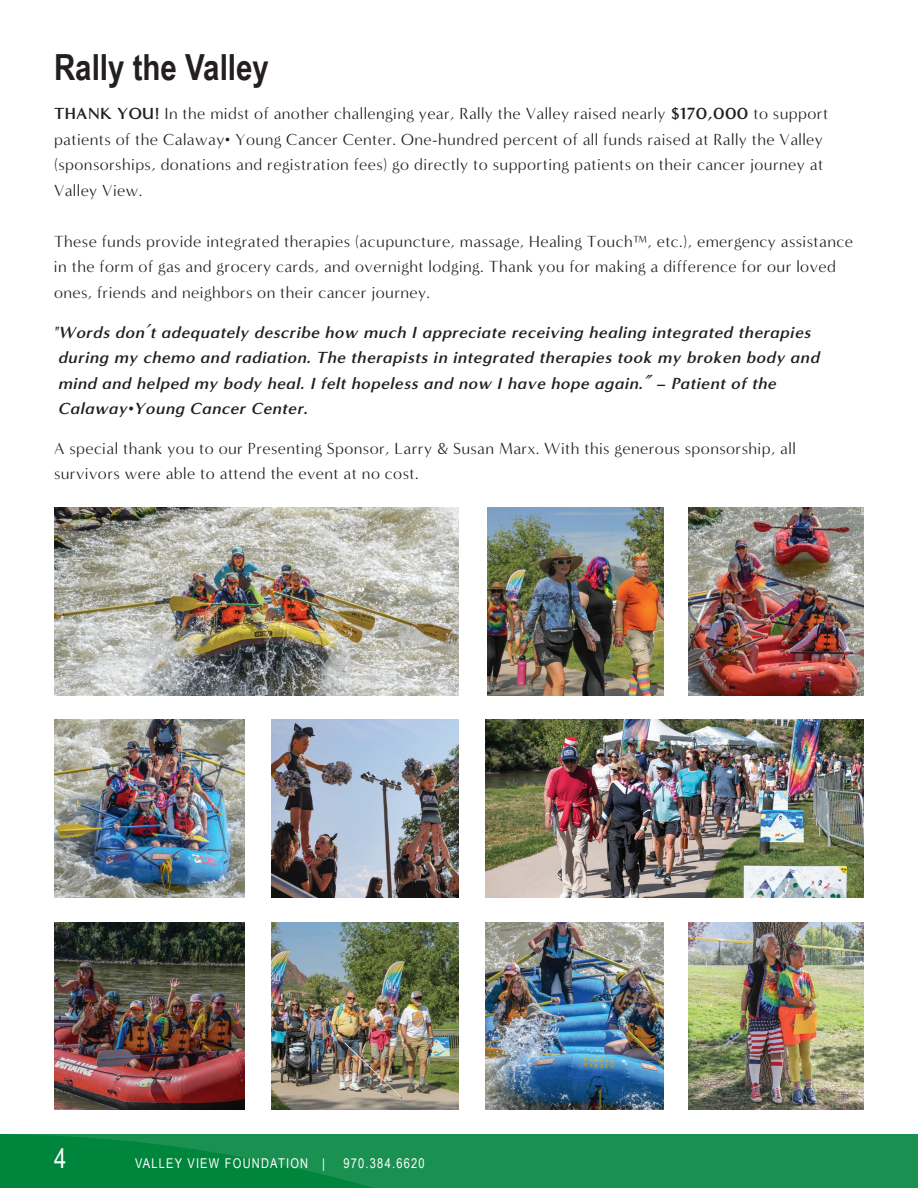
<style>
.page{position:relative;width:918px;height:1188px;background:#fff}
.page>*{position:absolute;margin:0;border:0;box-sizing:border-box;transform-origin:0 0}
.t1{font:700 36px "Arial Narrow";color:#231f20}
.t2{font:27px "Arial Narrow";color:#fff}
.t3{font:16.5px/25.5px "Minerva Modern";letter-spacing:.025em;color:#231f20}
.t4{font:italic 700 16.5px/25.5px "Minerva Modern";letter-spacing:.025em;color:#231f20}
.t5{font:13.5px "Arial Narrow";letter-spacing:.09em;color:#fff}
.s1{font-weight:700}
</style>
<div class="page">
<div style="left:0;top:1134px;width:918px;height:54px;background:#1a9150"></div>
<img style="left:54px;top:720px;width:190px;height:178px">
<img style="left:54px;top:508px;width:405px;height:188px">
<img style="left:271px;top:720px;width:188px;height:178px">
<img style="left:54px;top:922px;width:190px;height:188px">
<img style="left:271px;top:922px;width:188px;height:188px">
<img style="left:487px;top:508px;width:176px;height:188px">
<img style="left:689px;top:508px;width:175px;height:188px">
<img style="left:486px;top:922px;width:177px;height:188px">
<img style="left:689px;top:922px;width:175px;height:188px">
<img style="left:486px;top:720px;width:378px;height:178px">
<svg style="left:0;top:1134px;width:373px;height:54px"></svg>
<h1 class="t1" style="left:54px;top:40px;width:216px">Rally the Valley</h1>
<p class="t3" style="left:54px;top:101px;width:776px"><span class="s1">THANK YOU!</span> In the midst of another challenging year, Rally the Valley raised nearly <span class="s1">$170,000</span> to support patients of the Calaway• Young Cancer Center. One-hundred percent of all funds raised at Rally the Valley (sponsorships, donations and registration fees) go directly to supporting patients on their cancer journey at Valley View.</p>
<p class="t3" style="left:54px;top:229px;width:800px">These funds provide integrated therapies (acupuncture, massage, Healing Touch™, etc.), emergency assistance in the form of gas and grocery cards, and overnight lodging. Thank you for making a difference for our loved ones, friends and neighbors on their cancer journey.</p>
<p class="t4" style="left:53px;top:319px;width:768px">"Words don’t adequately describe how much I appreciate receiving healing integrated therapies during my chemo and radiation. The therapists in integrated therapies took my broken body and mind and helped my body heal. I felt hopeless and now I have hope again.” – Patient of the Calaway•Young Cancer Center.</p>
<p class="t3" style="left:54px;top:436px;width:743px">A special thank you to our Presenting Sponsor, Larry &amp; Susan Marx. With this generous sponsorship, all survivors were able to attend the event at no cost.</p>
<h2 class="t2" style="left:54px;top:1138px;width:14px">4</h2>
<p class="t5" style="left:135px;top:1153px;width:192px">VALLEY VIEW FOUNDATION |</p>
<p class="t5" style="left:344px;top:1153px;width:83px">970.384.6620</p>
</div>
